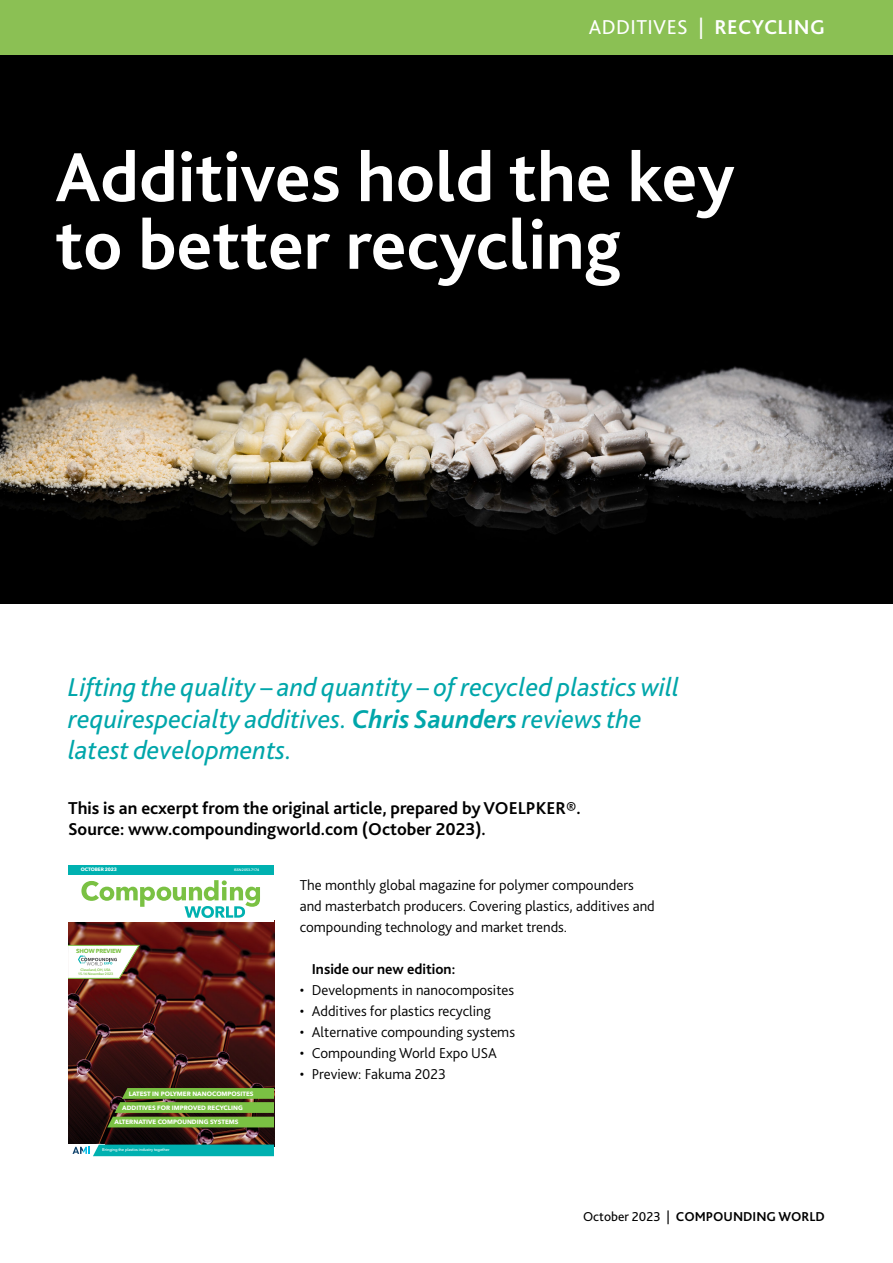
<style>
.page{position:relative;width:893px;height:1263px;background:#fff}
.page>*{position:absolute;margin:0;border:0;box-sizing:border-box;transform-origin:0 0}
.t1{font:700 72.3px/67.7px "Bliss 2";color:#fff}
.t2{font:italic 27px/31.5px "Bliss 2";color:#00a6aa}
.t3{font:21px "Bliss 2";letter-spacing:.02em;color:#fff}
.t4{font:700 18px/21.6px "Bliss 2";color:#000}
.t5{font:300 15px/21px "Bliss 2";color:#000}
.t6{font:700 15px "Bliss 2";color:#000}
.t7{font:700 13.5px "Bliss 2";color:#000}
.t8{font:700 6.3px "Avenir Next";color:#fff}
.t9{font:700 5.85px "Avenir Next";letter-spacing:-.03em;color:#7ac143}
.t10{font:700 4.8px "Avenir Next LT Pro";letter-spacing:-.025em;color:#fff}
.t11{font:500 4.05px "Avenir Next LT Pro";letter-spacing:-.03em;color:#fff}
.t12{font:600 3.45px/4.5px "Avenir Next";letter-spacing:-.03em;color:#7ac143;text-align:center}
.t13{font:600 3.45px "Avenir Next LT Pro";letter-spacing:-.025em;color:#fff}
.s1{font-weight:700}
.s2{font-weight:400}
</style>
<div class="page">
<img style="left:0;top:54px;width:893px;height:550px">
<div style="left:0;top:0;width:893px;height:54px;background:#8bc054"></div>
<img style="left:68px;top:922px;width:206px;height:222px">
<svg style="left:81px;top:880px;width:179px;height:38px"></svg>
<svg style="left:73px;top:1144px;width:201px;height:12px;background:#18afaf"></svg>
<svg style="left:107px;top:1088px;width:167px;height:39px;background:#6a9938"></svg>
<div style="left:68px;top:865px;width:206px;height:10px;background:#00b1b0"></div>
<svg style="left:68px;top:945px;width:72px;height:34px"></svg>
<h3 class="t3" style="left:589px;top:14px;width:238px">ADDITIVES | <span class="s1">RECYCLING</span></h3>
<h1 class="t1" style="left:55px;top:141px;width:681px">Additives hold the key to better recycling</h1>
<h2 class="t2" style="left:68px;top:671px;width:613px">Lifting the quality – and quantity – of recycled plastics will requirespecialty additives. <span class="s1">Chris Saunders</span> reviews the latest developments.</h2>
<p class="t4" style="left:68px;top:796px;width:514px">This is an ecxerpt from the original article, prepared by VOELPKER®.<br>Source: www.compoundingworld.com (October 2023).</p>
<p class="t10" style="left:81px;top:867px;width:37px">OCTOBER 2023</p>
<p class="t13" style="left:234px;top:868px;width:27px">ISSN 2053-7174</p>
<p class="t9" style="left:76px;top:946px;width:47px">SHOW PREVIEW</p>
<p class="t12" style="left:78px;top:967px;width:36px">Cleveland, OH, USA<br>15-16 November 2023</p>
<p class="t8" style="left:129px;top:1088px;width:126px">LATEST IN POLYMER NANOCOMPOSITES</p>
<p class="t8" style="left:122px;top:1102px;width:122px">ADDITIVES FOR IMPROVED RECYCLING</p>
<p class="t8" style="left:115px;top:1116px;width:125px">ALTERNATIVE COMPOUNDING SYSTEMS</p>
<p class="t11" style="left:102px;top:1147px;width:69px">Bringing the plastics industry together</p>
<p class="t5" style="left:300px;top:874px;width:357px">The monthly global magazine for polymer compounders and masterbatch producers. Covering plastics, additives and compounding technology and market trends.</p>
<p class="t6" style="left:312px;top:959px;width:145px">Inside our new edition:</p>
<p class="t5" style="left:300px;top:979px;width:216px">• Developments in nanocomposites</p>
<p class="t5" style="left:300px;top:1000px;width:193px">• Additives for plastics recycling</p>
<p class="t5" style="left:300px;top:1021px;width:217px">• Alternative compounding systems</p>
<p class="t5" style="left:300px;top:1042px;width:199px">• Compounding World Expo USA</p>
<p class="t5" style="left:300px;top:1063px;width:148px">• Preview: Fakuma 2023</p>
<p class="t7" style="left:583px;top:1208px;width:243px"><span class="s2">October 2023 |</span> COMPOUNDING WORLD</p>
</div>
